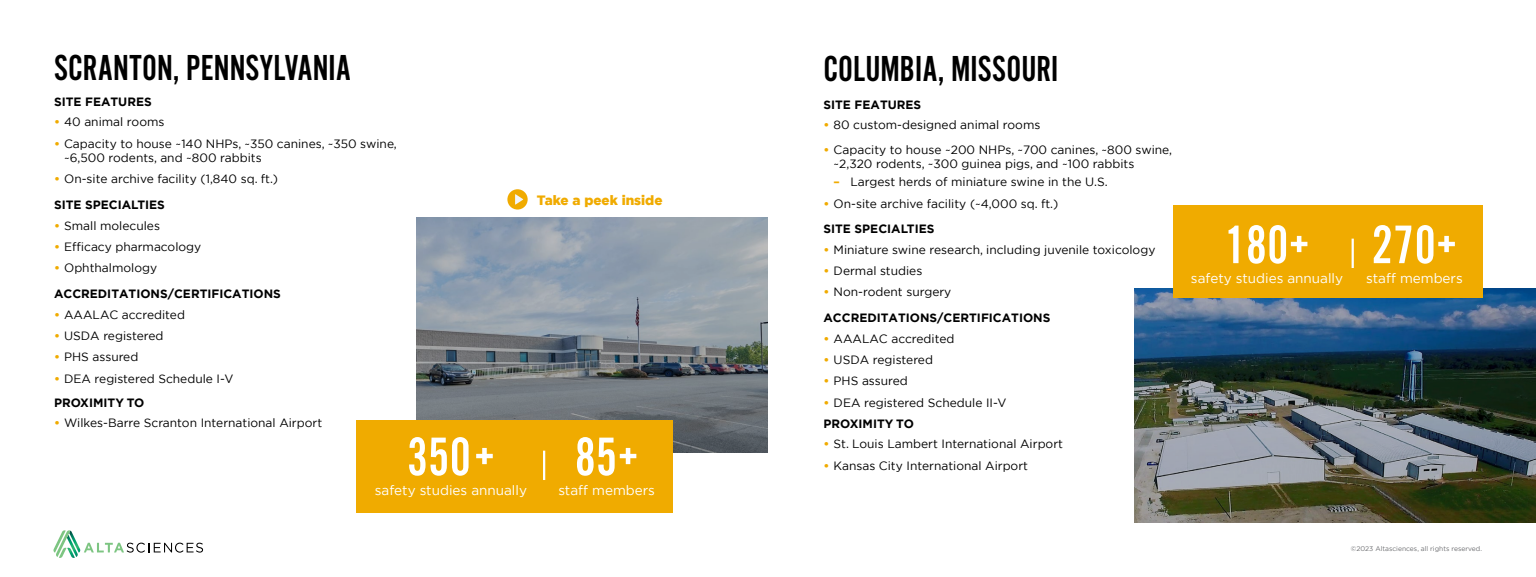
<style>
.page{position:relative;width:1536px;height:577px;background:#fff}
.page>*{position:absolute;margin:0;border:0;box-sizing:border-box;transform-origin:0 0}
.t1{font:56.25px "Alternate Got No 2 D";color:#fff}
.t2{font:37.5px "Alternate Got No 2 D";color:#000}
.t3{font:13.5px "Gotham";color:#fff}
.t4{font:900 13.5px "Gotham";color:#f0ab00}
.t5{font:12px/14.4px "Gotham";color:#000}
.t6{font:700 12px/25.9px "Gotham";color:#000}
.t7{font:6.75px "Gotham";color:#6d6e71}
.s1{font-weight:700;color:#f0ab00}
.s2{font-weight:700}
.s3{color:#f0ab00}
.s4{font-weight:400}
</style>
<div class="page">
<svg style="left:53px;top:530px;width:150px;height:28px"></svg>
<div style="left:507px;top:189px;width:21px;height:20px;background:#f0ab00;border-radius:50%"></div>
<svg style="left:515px;top:194px;width:8px;height:10px"></svg>
<img style="left:1134px;top:288px;width:402px;height:234px">
<div style="left:1173px;top:205px;width:309px;height:92px;background:#f0ab00"></div>
<hr style="left:1351px;top:238px;width:3px;height:30px;background:#fff">
<svg style="left:417px;top:217px;width:351px;height:235px;background:#808a94"></svg>
<div style="left:356px;top:420px;width:317px;height:92px;background:#f0ab00"></div>
<hr style="left:543px;top:450px;width:2px;height:29px;background:#fff">
<h2 class="t2" style="left:54px;top:47px;width:299px">SCRANTON, PENNSYLVANIA</h2>
<h2 class="t2" style="left:823px;top:48px;width:236px">COLUMBIA, MISSOURI</h2>
<p class="t6" style="left:54px;top:88px;width:99px">SITE FEATURES</p>
<p class="t5" style="left:54px;top:114px;width:112px"><span class="s1">•</span> 40 animal rooms</p>
<p class="t5" style="left:64px;top:136px;width:334px;text-indent:-10px"><span class="s1">•</span> Capacity to house ~140 NHPs, ~350 canines, ~350 swine, ~6,500 rodents, and ~800 rabbits</p>
<p class="t5" style="left:54px;top:166px;width:226px;line-height:25.9px"><span class="s1">•</span> On-site archive facility (1,840 sq. ft.)<br><span class="s2">SITE SPECIALTIES</span></p>
<p class="t5" style="left:54px;top:218px;width:107px"><span class="s1">•</span> Small molecules</p>
<p class="t5" style="left:54px;top:239px;width:149px"><span class="s1">•</span> Efficacy pharmacology</p>
<p class="t6" style="left:54px;top:255px;width:228px"><span class="s3">•</span> <span class="s4">Ophthalmology<br></span>ACCREDITATIONS/CERTIFICATIONS</p>
<p class="t5" style="left:54px;top:306px;width:132px"><span class="s1">•</span> AAALAC accredited</p>
<p class="t5" style="left:54px;top:328px;width:111px"><span class="s1">•</span> USDA registered</p>
<p class="t5" style="left:54px;top:349px;width:86px"><span class="s1">•</span> PHS assured</p>
<p class="t5" style="left:54px;top:370px;width:181px"><span class="s1">•</span> DEA registered Schedule I-V</p>
<p class="t6" style="left:823px;top:91px;width:99px">SITE FEATURES</p>
<p class="t5" style="left:823px;top:117px;width:218px"><span class="s1">•</span> 80 custom-designed animal rooms</p>
<p class="t5" style="left:833px;top:142px;width:340px;text-indent:-10px"><span class="s1">•</span> Capacity to house ~200 NHPs, ~700 canines, ~800 swine, ~2,320 rodents, ~300 guinea pigs, and ~100 rabbits</p>
<p class="t5" style="left:833px;top:174px;width:276px"><span class="s1">–</span> Largest herds of miniature swine in the U.S.</p>
<p class="t5" style="left:823px;top:190px;width:236px;line-height:25.9px"><span class="s1">•</span> On-site archive facility (~4,000 sq. ft.)<br><span class="s2">SITE SPECIALTIES</span></p>
<p class="t5" style="left:823px;top:242px;width:333px"><span class="s1">•</span> Miniature swine research, including juvenile toxicology</p>
<p class="t5" style="left:823px;top:263px;width:100px"><span class="s1">•</span> Dermal studies</p>
<p class="t6" style="left:823px;top:279px;width:228px"><span class="s3">•</span> <span class="s4">Non-rodent surgery<br></span>ACCREDITATIONS/CERTIFICATIONS</p>
<p class="t5" style="left:823px;top:330px;width:132px"><span class="s1">•</span> AAALAC accredited</p>
<p class="t5" style="left:823px;top:352px;width:111px"><span class="s1">•</span> USDA registered</p>
<p class="t5" style="left:823px;top:373px;width:86px"><span class="s1">•</span> PHS assured</p>
<p class="t5" style="left:823px;top:391px;width:184px;line-height:21.2px"><span class="s1">•</span> DEA registered Schedule II-V<br><span class="s2">PROXIMITY TO</span></p>
<p class="t5" style="left:823px;top:436px;width:241px"><span class="s1">•</span> St. Louis Lambert International Airport</p>
<p class="t5" style="left:823px;top:457px;width:206px"><span class="s1">•</span> Kansas City International Airport</p>
<p class="t4" style="left:537px;top:190px;width:127px">Take a peek inside</p>
<p class="t6" style="left:54px;top:389px;width:92px">PROXIMITY TO</p>
<p class="t5" style="left:54px;top:415px;width:270px"><span class="s1">•</span> Wilkes-Barre Scranton International Airport</p>
<h1 class="t1" style="left:407px;top:426px;width:90px">350+</h1>
<p class="t3" style="left:375px;top:481px;width:154px">safety studies annually</p>
<h1 class="t1" style="left:575px;top:426px;width:66px">85+</h1>
<p class="t3" style="left:558px;top:481px;width:98px">staff members</p>
<h1 class="t1" style="left:1224px;top:214px;width:87px">180+</h1>
<p class="t3" style="left:1191px;top:269px;width:154px">safety studies annually</p>
<h1 class="t1" style="left:1372px;top:214px;width:87px">270+</h1>
<p class="t3" style="left:1366px;top:269px;width:98px">staff members</p>
<p class="t7" style="left:1351px;top:544px;width:133px">©2023 Altasciences, all rights reserved.</p>
</div>
